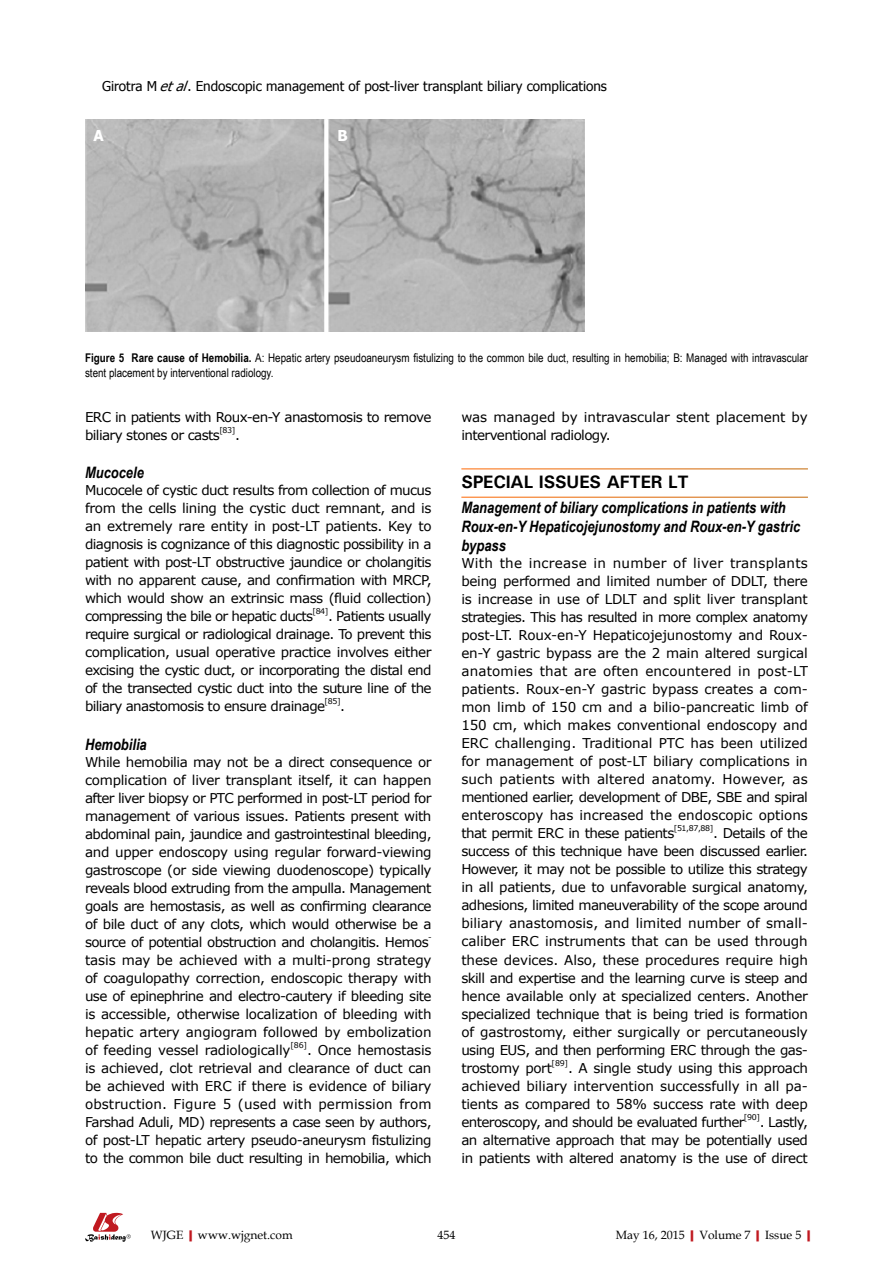
<style>
.page{position:relative;width:893px;height:1263px;background:#fff}
.page>*{position:absolute;margin:0;border:0;box-sizing:border-box;transform-origin:0 0}
.t1{font:700 18px "Univers";letter-spacing:-.01em;color:#000}
.t2{font:italic 700 15.75px/18.8px "Arial Narrow";color:#000}
.t3{font:700 15px "Tahoma";color:#fff}
.t4{font:13.5px/18px "Verdana";letter-spacing:-.025em;color:#000;text-align:justify}
.t5{font:13.5px "Tahoma";color:#000}
.t6{font:13.5px/18px "Verdana";letter-spacing:-.045em;color:#000}
.t7{font:12px/15px "Arial Narrow";color:#000}
.t8{font:12px "Book Antiqua";color:#000}
.t9{font:7.8px "Verdana";letter-spacing:-.045em;color:#000}
.s1{font-style:italic}
.s2{font-weight:700}
.s3{font-weight:700;color:#c01920}
</style>
<div class="page">
<svg style="left:85px;top:1213px;width:46px;height:29px"></svg>
<img style="left:85px;top:119px;width:500px;height:213px">
<svg style="left:324px;top:119px;width:4px;height:213px"></svg>
<p class="t5" style="left:102px;top:77px;width:506px">Girotra M <span class="s1">etal</span>. Endoscopic management of post-liver transplant biliary complications</p>
<p class="t3" style="left:94px;top:125px;width:12px">A</p>
<p class="t3" style="left:338px;top:125px;width:12px">B</p>
<p class="t7" style="left:85px;top:350px;width:725px"><span class="s2">Figure 5 Rare cause of Hemobilia.</span> A: Hepatic artery pseudoaneurysm fistulizing to the common bile duct, resulting in hemobilia; B: Managed with intravascular stent placement by interventional radiology.</p>
<p class="t6" style="left:85px;top:407px;width:348px">ERC in patients with Roux-en-Y anastomosis to remove biliary stones or casts</p>
<p class="t9" style="left:219px;top:425px;width:18px">[83]</p>
<p class="t4" style="left:235px;top:425px;width:6px">.</p>
<p class="t2" style="left:85px;top:462px;width:60px">Mucocele</p>
<p class="t4" style="left:85px;top:481px;width:348px">Mucocele of cystic duct results from collection of mucus from the cells lining the cystic duct remnant, and is an extremely rare entity in post-LT patients. Key to diagnosis is cognizance of this diagnostic possibility in a patient with post-LT obstructive jaundice or cholangitis with no apparent cause, and confirmation with MRCP, which would show an extrinsic mass (fluid collection) compressing the bile or hepatic ducts</p>
<p class="t9" style="left:313px;top:606px;width:17px">[84]</p>
<p class="t4" style="left:85px;top:607px;width:348px;text-indent:243px">. Patients usually require surgical or radiological drainage. To prevent this complication, usual operative practice involves either excising the cystic duct, or incorporating the distal end of the transected cystic duct into the suture line of the biliary anastomosis to ensure drainage</p>
<p class="t9" style="left:325px;top:696px;width:18px">[85]</p>
<p class="t4" style="left:340px;top:697px;width:6px">.</p>
<p class="t2" style="left:85px;top:734px;width:63px">Hemobilia</p>
<p class="t4" style="left:85px;top:752px;width:348px">While hemobilia may not be a direct consequence or complication of liver transplant itself, it can happen after liver biopsy or PTC performed in post-LT period for management of various issues. Patients present with abdominal pain, jaundice and gastrointestinal bleeding, and upper endoscopy using regular forward-viewing gastroscope (or side viewing duodenoscope) typically reveals blood extruding from the ampulla. Management goals are hemostasis, as well as confirming clearance of bile duct of any clots, which would otherwise be a source of potential obstruction and cholangitis. Hemos</p>
<p class="t9" style="left:428px;top:932px;width:4px">-</p>
<p class="t4" style="left:85px;top:950px;width:348px">tasis may be achieved with a multi-prong strategy of coagulopathy correction, endoscopic therapy with use of epinephrine and electro-cautery if bleeding site is accessible, otherwise localization of bleeding with hepatic artery angiogram followed by embolization of feeding vessel radiologically</p>
<p class="t9" style="left:290px;top:1040px;width:18px">[86]</p>
<p class="t4" style="left:85px;top:1040px;width:348px;text-indent:222px">. Once hemostasis is achieved, clot retrieval and clearance of duct can be achieved with ERC if there is evidence of biliary obstruction. Figure 5 (used with permission from Farshad Aduli, MD) represents a case seen by authors, of post-LT hepatic artery pseudo-aneurysm fistulizing to the common bile duct resulting in hemobilia, which</p>
<p class="t4" style="left:461px;top:407px;width:348px">was managed by intravascular stent placement by interventional radiology.</p>
<p class="t1" style="left:461px;top:470px;width:229px">SPECIAL ISSUES AFTER LT</p>
<p class="t2" style="left:461px;top:498px;width:340px">Management of biliary complications in patients with<br>Roux-en-Y Hepaticojejunostomy and Roux-en-Y gastric bypass</p>
<p class="t4" style="left:461px;top:553px;width:348px;text-align:left">With the increase in number of liver transplants being performed and limited number of DDLT, there is increase in use of LDLT and split liver transplant strategies. This has resulted in more complex anatomy post-LT. Roux-en-Y Hepaticojejunostomy and Roux&shy;en-Y gastric bypass are the 2 main altered surgical anatomies that are often encountered in post-LT patients. Roux-en-Y gastric bypass creates a com&shy;mon limb of 150 cm and a bilio-pancreatic limb of 150 cm, which makes conventional endoscopy and ERC challenging. Traditional PTC has been utilized for management of post-LT biliary complications in such patients with altered anatomy. However, as mentioned earlier, development of DBE, SBE and spiral enteroscopy has increased the endoscopic options that permit ERC in these patients</p>
<p class="t9" style="left:674px;top:823px;width:41px">[51,87,88]</p>
<p class="t4" style="left:461px;top:823px;width:348px;text-align:left;text-indent:252px">. Details of the success of this technique have been discussed earlier.<br>However, it may not be possible to utilize this strategy in all patients, due to unfavorable surgical anatomy, adhesions, limited maneuverability of the scope around biliary anastomosis, and limited number of small&shy;caliber ERC instruments that can be used through these devices. Also, these procedures require high skill and expertise and the learning curve is steep and hence available only at specialized centers. Another specialized technique that is being tried is formation of gastrostomy, either surgically or percutaneously using EUS, and then performing ERC through the gas&shy;trostomy port</p>
<p class="t9" style="left:552px;top:1058px;width:18px">[89]</p>
<p class="t4" style="left:461px;top:1059px;width:348px;text-align:left;text-indent:107px">. A single study using this approach achieved biliary intervention successfully in all pa&shy;tients as compared to 58% success rate with deep enteroscopy, and should be evaluated further</p>
<p class="t9" style="left:744px;top:1112px;width:18px">[90]</p>
<p class="t4" style="left:461px;top:1113px;width:348px;text-indent:298px">. Lastly, an alternative approach that may be potentially used in patients with altered anatomy is the use of direct</p>
<p class="t8" style="left:151px;top:1226px;width:143px">WJGE<span class="s3">|</span>www.wjgnet.com</p>
<p class="t8" style="left:437px;top:1226px;width:19px">454</p>
<p class="t8" style="left:616px;top:1226px;width:202px">May 16, 2015<span class="s3">|</span>Volume 7<span class="s3">|</span>Issue 5<span class="s3">|</span></p>
</div>
